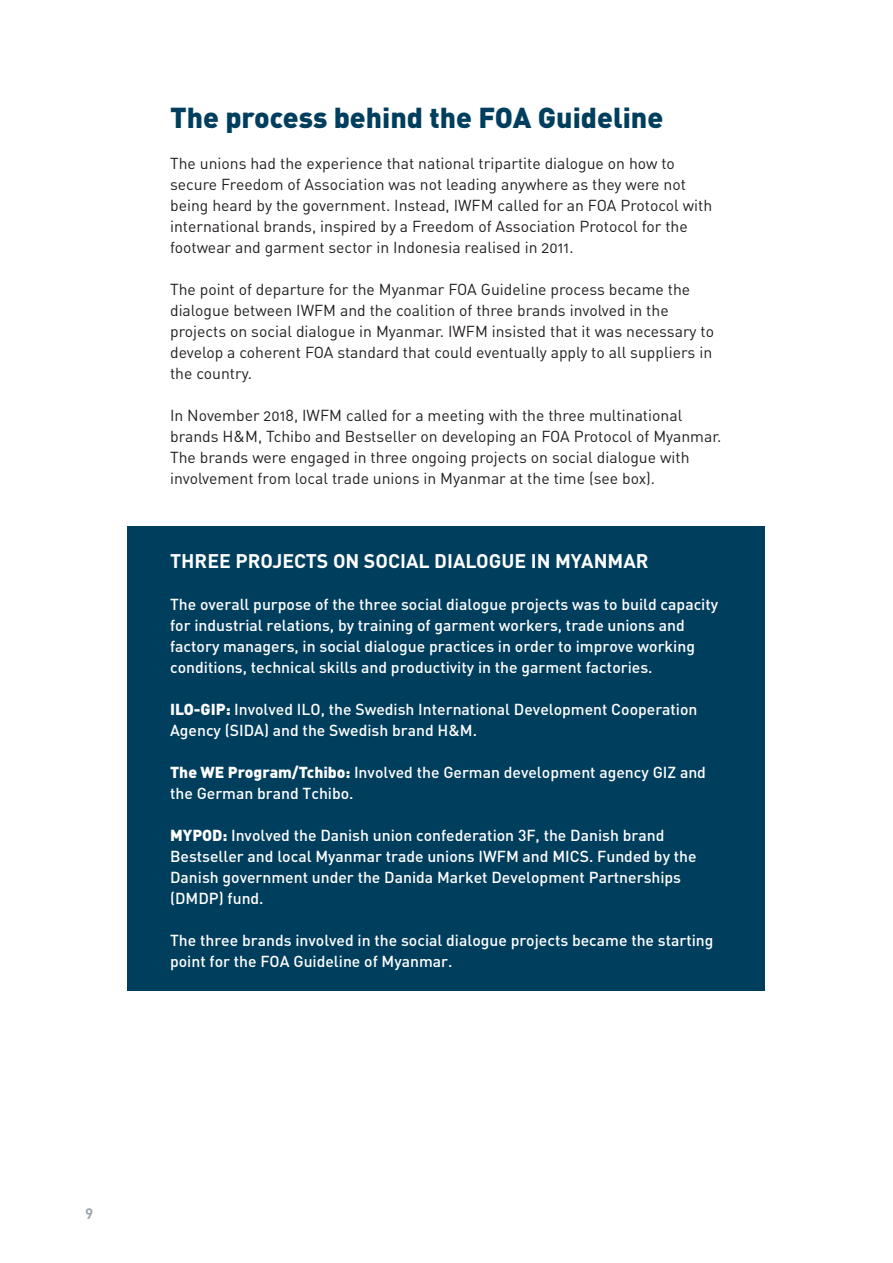
<style>
.page{position:relative;width:893px;height:1263px;background:#fff}
.page>*{position:absolute;margin:0;border:0;box-sizing:border-box;transform-origin:0 0}
.t1{font:900 28.5px "DIN";color:#003e5e}
.t2{font:700 19.5px "DIN";color:#fff}
.t3{font:15.75px/21px "DIN Regular Alternate";color:#231f20}
.t4{font:500 15.75px/21px "DIN";color:#fff}
.t5{font:700 15px "DIN";color:#9ea7ac}
.s1{font-weight:900}
</style>
<div class="page">
<div style="left:128px;top:526px;width:637px;height:464px;background:#003e5e"></div>
<h1 class="t1" style="left:170px;top:98px;width:495px">The process behind the FOA Guideline</h1>
<p class="t3" style="left:170px;top:153px;width:544px">The unions had the experience that national tripartite dialogue on how to secure Freedom of Association was not leading anywhere as they were not being heard by the government. Instead, IWFM called for an FOA Protocol with international brands, inspired by a Freedom of Association Protocol for the footwear and garment sector in Indonesia realised in 2011.</p>
<p class="t3" style="left:170px;top:279px;width:546px">The point of departure for the Myanmar FOA Guideline process became the dialogue between IWFM and the coalition of three brands involved in the projects on social dialogue in Myanmar. IWFM insisted that it was necessary to develop a coherent FOA standard that could eventually apply to all suppliers in the country.</p>
<p class="t3" style="left:170px;top:405px;width:553px">In November 2018, IWFM called for a meeting with the three multinational brands H&amp;M, Tchibo and Bestseller on developing an FOA Protocol of Myanmar.<br>The brands were engaged in three ongoing projects on social dialogue with involvement from local trade unions in Myanmar at the time (see box).</p>
<p class="t2" style="left:170px;top:548px;width:480px">THREE PROJECTS ON SOCIAL DIALOGUE IN MYANMAR</p>
<p class="t4" style="left:170px;top:593px;width:550px">The overall purpose of the three social dialogue projects was to build capacity for industrial relations, by training of garment workers, trade unions and factory managers, in social dialogue practices in order to improve working conditions, technical skills and productivity in the garment factories.</p>
<p class="t4" style="left:170px;top:698px;width:529px"><span class="s1">ILO-GIP:</span> Involved ILO, the Swedish International Development Cooperation<br>Agency (SIDA) and the Swedish brand H&amp;M.</p>
<p class="t4" style="left:170px;top:761px;width:537px"><span class="s1">The WE Program/Tchibo:</span> Involved the German development agency GIZ and the German brand Tchibo.</p>
<p class="t4" style="left:170px;top:824px;width:528px"><span class="s1">MYPOD:</span> Involved the Danish union confederation 3F, the Danish brand Bestseller and local Myanmar trade unions IWFM and MICS. Funded by the Danish government under the Danida Market Development Partnerships (DMDP) fund.</p>
<p class="t4" style="left:170px;top:929px;width:545px">The three brands involved in the social dialogue projects became the starting point for the FOA Guideline of Myanmar.</p>
<p class="t5" style="left:85px;top:1204px;width:10px">9</p>
</div>
